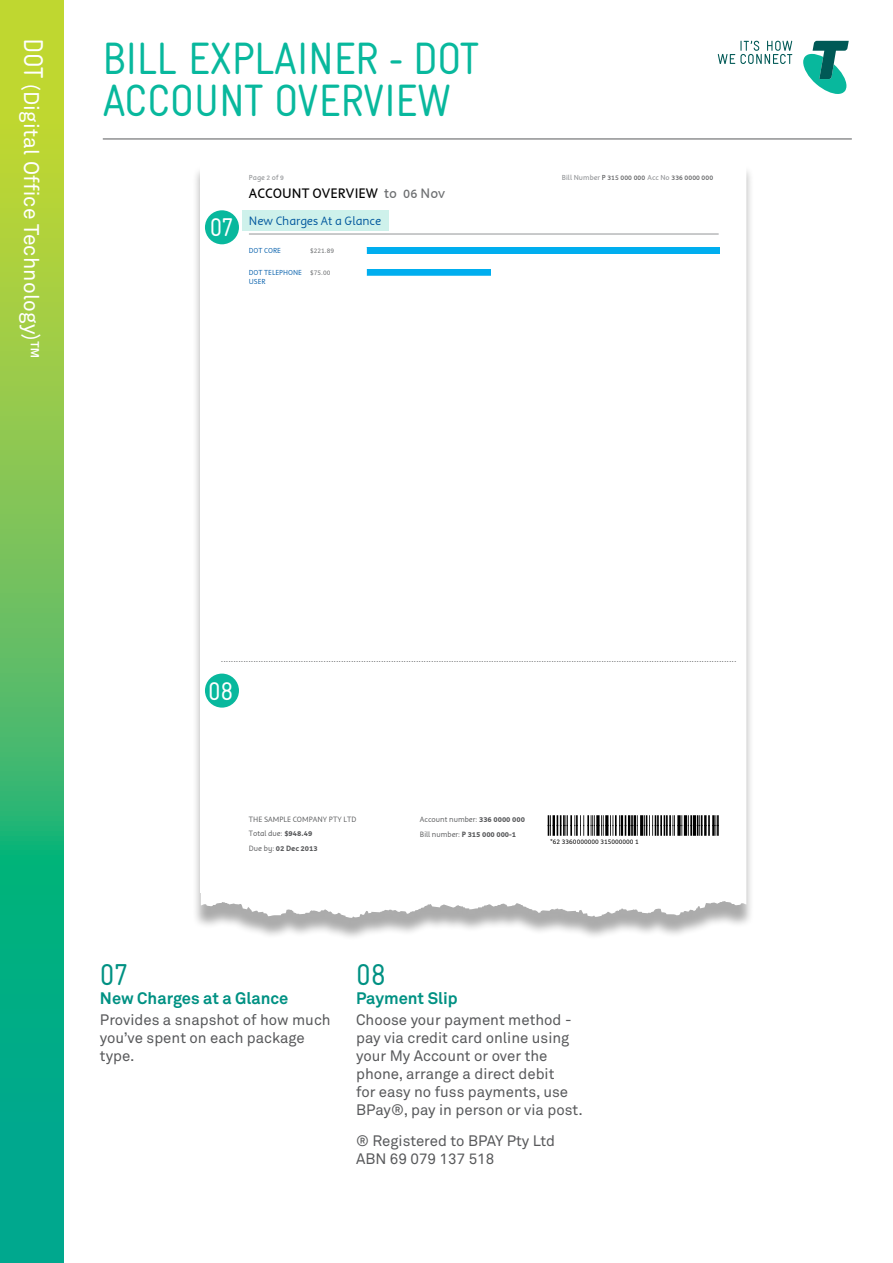
<style>
.page{position:relative;width:893px;height:1263px;background:#fff}
.page>*{position:absolute;margin:0;border:0;box-sizing:border-box;transform-origin:0 0}
.t1{font:45px/42px "Gravur Cond Pro Reg R Cone";letter-spacing:-.02em;color:#08b89d}
.t2{font:30px "Gravur Cond Pro Reg R Cone";color:#009183}
.t3{font:25.5px "Gravur Cond Pro Reg R Cone";color:#fff}
.t4{font:21px "Akkurat Std";letter-spacing:.01em;color:#fff}
.t5{font:700 16.5px "Akkurat Std";color:#009183}
.t6{font:15.3px "Harmony Text";color:#000}
.t7{font:15px/18px "Akkurat Std";color:#58595b}
.t8{font:13.5px "Harmony Display";color:#005daa}
.t9{font:9px "Arial";color:#58595b}
.t10{font:8.55px/14.5px "Harmony Display";color:#58595b}
.t11{font:700 8.55px "Harmony Text";color:#58595b}
.t12{font:8.1px "Harmony Text";color:#58595b}
.t13{font:8.1px "Harmony Display";color:#020202}
.t14{font:8.1px/8.7px "Harmony Display";color:#005daa}
.t15{font:8.1px "Harmony Display";color:#6d6f71}
.t16{font:8.1px "Harmony Text";color:#939598}
.s1{font-family:"Gravur Cond Pro Reg R Cone";font-size:27px}
.s2{color:#939598}
.s3{color:#6d6f71}
.s4{font-family:"Harmony Text";font-weight:700}
.s5{font-family:"Harmony Display";font-weight:400}
</style>
<div class="page">
<svg style="left:102px;top:138px;width:717px;height:2px"></svg>
<div style="left:193px;top:165px;width:561px;height:776px;background:#000;opacity:.33"></div>
<svg style="left:201px;top:893px;width:545px;height:25px"></svg>
<div style="left:201px;top:158px;width:545px;height:735px;background:#fff"></div>
<div style="left:367px;top:247px;width:352px;height:7px;background:#00aeef"></div>
<div style="left:366px;top:269px;width:125px;height:7px;background:#00aeef"></div>
<hr style="left:249px;top:234px;width:470px;height:1px;background:#939598">
<svg style="left:677px;top:815px;width:4px;height:10px"></svg>
<svg style="left:596px;top:815px;width:4px;height:10px"></svg>
<svg style="left:681px;top:815px;width:38px;height:21px"></svg>
<svg style="left:677px;top:825px;width:4px;height:11px"></svg>
<svg style="left:601px;top:815px;width:74px;height:21px"></svg>
<svg style="left:596px;top:825px;width:4px;height:11px"></svg>
<svg style="left:548px;top:815px;width:47px;height:21px"></svg>
<div style="left:242px;top:210px;width:147px;height:20px;background:#cef1eb"></div>
<svg style="left:0;top:0;width:64px;height:1263px;background:#5bbe61"></svg>
<svg style="left:803px;top:41px;width:46px;height:53px"></svg>
<svg style="left:718px;top:41px;width:74px;height:23px"></svg>
<div style="left:205px;top:210px;width:34px;height:34px;background:#08b89d;border-radius:50%"></div>
<div style="left:205px;top:674px;width:34px;height:34px;background:#08b89d;border-radius:50%"></div>
<hr style="left:103px;top:139px;width:749px;height:1px;background:#58595b">
<h3 class="t4" style="left:44px;top:38px;width:322px;rotate:90deg"><span class="s1">DOT</span> (Digital Office Technology)™</h3>
<h1 class="t1" style="left:102px;top:34px;width:378px">BILL EXPLAINER - DOT<br>ACCOUNT OVERVIEW</h1>
<h3 class="t3" style="left:210px;top:210px;width:25px">07</h3>
<p class="t16" style="left:249px;top:173px;width:37px">Page 2 of 9</p>
<p class="t12" style="left:562px;top:173px;width:153px"><span class="s2">Bill Number</span> P 315 000 000 <span class="s2">Acc No</span> 336 0000 000</p>
<p class="t6" style="left:249px;top:185px;width:198px">ACCOUNT OVERVIEW <span class="s3">to 06 Nov</span></p>
<p class="t8" style="left:249px;top:213px;width:134px">New Charges At a Glance</p>
<p class="t14" style="left:249px;top:246px;width:34px">DOT CORE</p>
<p class="t15" style="left:310px;top:246px;width:25px">$221.89</p>
<p class="t14" style="left:249px;top:268px;width:55px">DOT TELEPHONE<br>USER</p>
<p class="t15" style="left:310px;top:268px;width:22px">$75.00</p>
<p class="t9" style="left:221px;top:653px;width:517px">..............................................................................................................................................................................................................</p>
<h3 class="t3" style="left:208px;top:673px;width:27px">08</h3>
<p class="t10" style="left:249px;top:812px;width:109px">THE SAMPLE COMPANY PTY LTD<br>Total due: <span class="s4">$948.49</span></p>
<p class="t11" style="left:249px;top:843px;width:70px"><span class="s5">Due by:</span> 02 Dec 2013</p>
<p class="t10" style="left:420px;top:812px;width:106px">Account number: <span class="s4">336 0000 000</span></p>
<p class="t11" style="left:420px;top:829px;width:98px"><span class="s5">Bill number:</span> P 315 000 000-1</p>
<p class="t13" style="left:550px;top:837px;width:90px">*62 3360000000 315000000 1</p>
<h2 class="t2" style="left:100px;top:953px;width:29px">07</h2>
<p class="t5" style="left:100px;top:988px;width:190px">New Charges at a Glance</p>
<p class="t7" style="left:100px;top:1011px;width:232px">Provides a snapshot of how much you’ve spent on each package type.</p>
<h2 class="t2" style="left:356px;top:953px;width:31px">08</h2>
<p class="t5" style="left:356px;top:988px;width:103px">Payment Slip</p>
<p class="t7" style="left:356px;top:1011px;width:228px">Choose your payment method - pay via credit card online using your My Account or over the phone, arrange a direct debit<br>for easy no fuss payments, use<br>BPay®, pay in person or via post.</p>
<p class="t7" style="left:356px;top:1132px;width:200px">® Registered to BPAY Pty Ltd<br>ABN 69 079 137 518</p>
</div>
